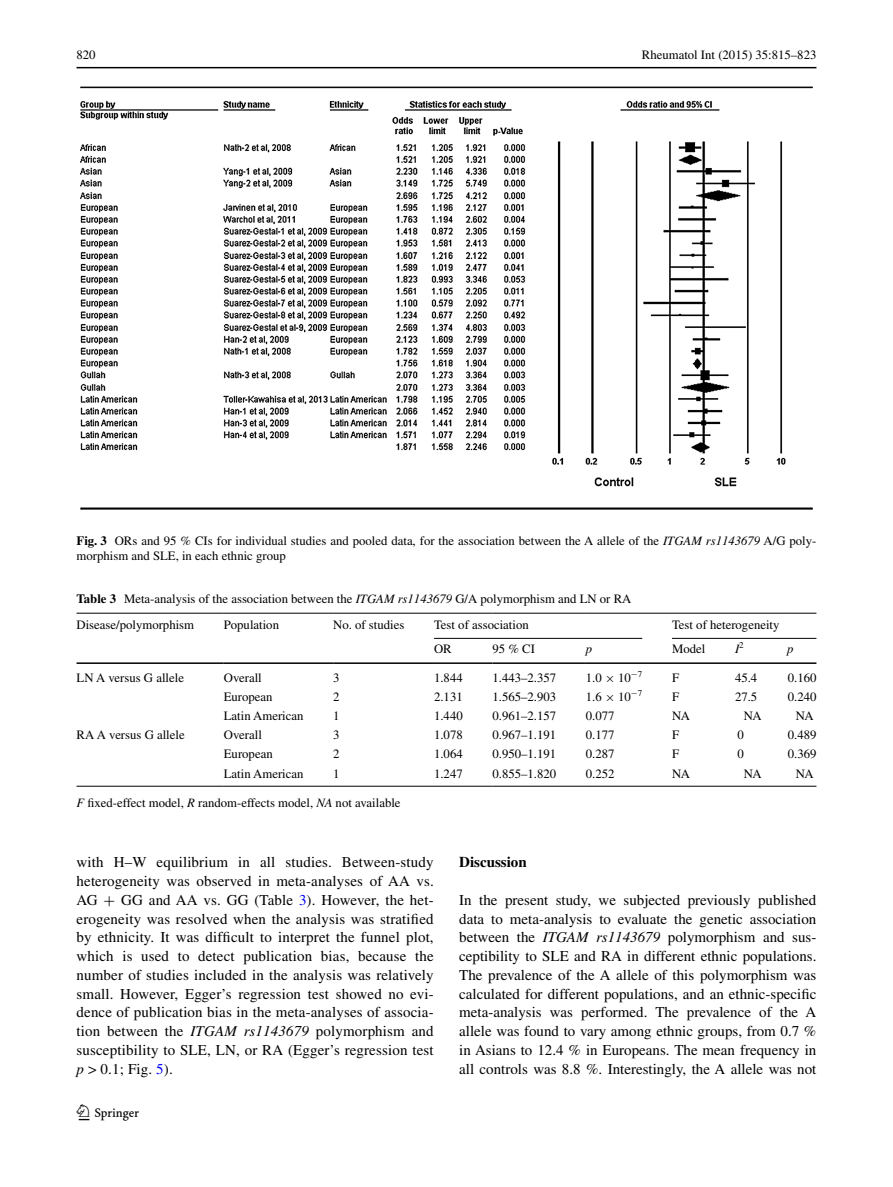
<style>
.page{position:relative;width:893px;height:1187px;background:#fff}
.page>*{position:absolute;margin:0;border:0;box-sizing:border-box;transform-origin:0 0}
.t1{font:22.5px "Springnew";color:#000}
.t2{font:15px/18.8px "Times";color:#000;text-align:justify}
.t3{font:700 15px "Times";color:#000}
.t4{font:12.75px/15px "Times";color:#000}
.t5{font:italic 12.75px "Times";color:#000}
.s1{font-weight:700}
.s2{font-style:italic}
.s3{font-family:"MTSY"}
.s4{color:#00f}
</style>
<div class="page">
<hr style="left:77px;top:67px;width:739px;height:1px;background:#000">
<img style="left:81px;top:87px;width:731px;height:422px">
<hr style="left:77px;top:612px;width:147px;height:1px;background:#000">
<hr style="left:77px;top:662px;width:147px;height:2px;background:#000">
<hr style="left:224px;top:612px;width:109px;height:1px;background:#000">
<hr style="left:224px;top:662px;width:109px;height:2px;background:#000">
<hr style="left:333px;top:612px;width:101px;height:1px;background:#000">
<hr style="left:333px;top:662px;width:101px;height:2px;background:#000">
<hr style="left:434px;top:612px;width:58px;height:1px;background:#000">
<hr style="left:492px;top:612px;width:94px;height:1px;background:#000">
<hr style="left:586px;top:612px;width:86px;height:1px;background:#000">
<hr style="left:672px;top:612px;width:63px;height:1px;background:#000">
<hr style="left:735px;top:612px;width:52px;height:1px;background:#000">
<svg style="left:787px;top:612px;width:29px;height:1px"></svg>
<hr style="left:434px;top:662px;width:58px;height:2px;background:#000">
<hr style="left:492px;top:662px;width:94px;height:2px;background:#000">
<hr style="left:586px;top:662px;width:86px;height:2px;background:#000">
<hr style="left:672px;top:662px;width:63px;height:2px;background:#000">
<hr style="left:735px;top:662px;width:52px;height:2px;background:#000">
<hr style="left:787px;top:662px;width:29px;height:2px;background:#000">
<hr style="left:77px;top:785px;width:147px;height:1px;background:#000">
<hr style="left:224px;top:785px;width:109px;height:1px;background:#000">
<hr style="left:333px;top:785px;width:101px;height:1px;background:#000">
<hr style="left:434px;top:785px;width:58px;height:1px;background:#000">
<hr style="left:492px;top:785px;width:94px;height:1px;background:#000">
<hr style="left:586px;top:785px;width:86px;height:1px;background:#000">
<hr style="left:672px;top:785px;width:63px;height:1px;background:#000">
<hr style="left:735px;top:785px;width:52px;height:1px;background:#000">
<svg style="left:787px;top:785px;width:29px;height:1px"></svg>
<hr style="left:434px;top:638px;width:208px;height:1px;background:#000">
<hr style="left:672px;top:638px;width:144px;height:1px;background:#000">
<p class="t4" style="left:77px;top:48px;width:21px">820</p>
<p class="t4" style="left:642px;top:48px;width:176px">Rheumatol Int (2015) 35:815–823</p>
<p class="t4" style="left:77px;top:533px;width:741px"><span class="s1">Fig. 3</span> ORs and 95 % CIs for individual studies and pooled data, for the association between the A allele of the <span class="s2">ITGAM rs1143679</span> A/G poly&shy;morphism and SLE, in each ethnic group</p>
<p class="t4" style="left:77px;top:591px;width:556px"><span class="s1">Table 3</span> Meta-analysis of the association between the <span class="s2">ITGAM rs1143679</span> G/A polymorphism and LN or RA</p>
<p class="t4" style="left:77px;top:616px;width:119px">Disease/polymorphism</p>
<p class="t4" style="left:224px;top:616px;width:57px">Population</p>
<p class="t4" style="left:333px;top:616px;width:73px">No. of studies</p>
<p class="t4" style="left:434px;top:616px;width:96px">Test of association</p>
<p class="t4" style="left:672px;top:616px;width:109px">Test of heterogeneity</p>
<p class="t4" style="left:434px;top:641px;width:19px">OR</p>
<p class="t4" style="left:492px;top:641px;width:44px">95 % CI</p>
<p class="t5" style="left:586px;top:642px;width:8px">p</p>
<p class="t4" style="left:672px;top:641px;width:35px">Model</p>
<p class="t5" style="left:735px;top:642px;width:10px">I<sup>2</sup></p>
<p class="t5" style="left:787px;top:642px;width:8px">p</p>
<p class="t4" style="left:77px;top:670px;width:109px">LN A versus G allele</p>
<p class="t4" style="left:224px;top:670px;width:40px">Overall</p>
<p class="t4" style="left:333px;top:670px;width:8px">3</p>
<p class="t4" style="left:434px;top:670px;width:30px">1.844</p>
<p class="t4" style="left:492px;top:670px;width:65px">1.443–2.357</p>
<p class="t4" style="left:586px;top:670px;width:58px">1.0 <span class="s3">×</span> 10<sup>−</sup><sup>7</sup></p>
<p class="t4" style="left:672px;top:670px;width:9px">F</p>
<p class="t4" style="left:735px;top:670px;width:24px">45.4</p>
<p class="t4" style="left:788px;top:670px;width:30px">0.160</p>
<p class="t4" style="left:224px;top:689px;width:50px">European</p>
<p class="t4" style="left:333px;top:689px;width:8px">2</p>
<p class="t4" style="left:434px;top:689px;width:30px">2.131</p>
<p class="t4" style="left:492px;top:689px;width:65px">1.565–2.903</p>
<p class="t4" style="left:586px;top:689px;width:58px">1.6 <span class="s3">×</span> 10<sup>−</sup><sup>7</sup></p>
<p class="t4" style="left:672px;top:689px;width:9px">F</p>
<p class="t4" style="left:735px;top:689px;width:24px">27.5</p>
<p class="t4" style="left:788px;top:689px;width:30px">0.240</p>
<p class="t4" style="left:224px;top:708px;width:81px">Latin American</p>
<p class="t4" style="left:333px;top:708px;width:8px">1</p>
<p class="t4" style="left:434px;top:708px;width:30px">1.440</p>
<p class="t4" style="left:492px;top:708px;width:65px">0.961–2.157</p>
<p class="t4" style="left:586px;top:708px;width:30px">0.077</p>
<p class="t4" style="left:672px;top:708px;width:19px">NA</p>
<p class="t4" style="left:744px;top:708px;width:19px">NA</p>
<p class="t4" style="left:796px;top:708px;width:19px">NA</p>
<p class="t4" style="left:77px;top:727px;width:110px">RA A versus G allele</p>
<p class="t4" style="left:224px;top:727px;width:40px">Overall</p>
<p class="t4" style="left:333px;top:727px;width:8px">3</p>
<p class="t4" style="left:434px;top:727px;width:30px">1.078</p>
<p class="t4" style="left:492px;top:727px;width:65px">0.967–1.191</p>
<p class="t4" style="left:586px;top:727px;width:30px">0.177</p>
<p class="t4" style="left:672px;top:727px;width:9px">F</p>
<p class="t4" style="left:737px;top:727px;width:8px">0</p>
<p class="t4" style="left:788px;top:727px;width:30px">0.489</p>
<p class="t4" style="left:224px;top:746px;width:50px">European</p>
<p class="t4" style="left:333px;top:746px;width:8px">2</p>
<p class="t4" style="left:434px;top:746px;width:30px">1.064</p>
<p class="t4" style="left:492px;top:746px;width:65px">0.950–1.191</p>
<p class="t4" style="left:586px;top:746px;width:30px">0.287</p>
<p class="t4" style="left:672px;top:746px;width:9px">F</p>
<p class="t4" style="left:737px;top:746px;width:8px">0</p>
<p class="t4" style="left:788px;top:746px;width:30px">0.369</p>
<p class="t4" style="left:224px;top:765px;width:81px">Latin American</p>
<p class="t4" style="left:333px;top:765px;width:8px">1</p>
<p class="t4" style="left:434px;top:765px;width:30px">1.247</p>
<p class="t4" style="left:492px;top:765px;width:65px">0.855–1.820</p>
<p class="t4" style="left:586px;top:765px;width:30px">0.252</p>
<p class="t4" style="left:672px;top:765px;width:19px">NA</p>
<p class="t4" style="left:744px;top:765px;width:19px">NA</p>
<p class="t4" style="left:796px;top:765px;width:19px">NA</p>
<p class="t4" style="left:77px;top:795px;width:326px"><span class="s2">F</span> fixed-effect model, <span class="s2">R</span> random-effects model, <span class="s2">NA</span> not available</p>
<p class="t2" style="left:77px;top:852px;width:359px">with H–W equilibrium in all studies. Between-study heterogeneity was observed in meta-analyses of AA vs.<br>AG <span class="s3">+</span> GG and AA vs. GG (Table <span class="s4">3</span>). However, the het&shy;erogeneity was resolved when the analysis was stratified by ethnicity. It was difficult to interpret the funnel plot, which is used to detect publication bias, because the number of studies included in the analysis was relatively small. However, Egger’s regression test showed no evi&shy;dence of publication bias in the meta-analyses of associa&shy;tion between the <span class="s2">ITGAM rs1143679</span> polymorphism and susceptibility to SLE, LN, or RA (Egger’s regression test <span class="s2">p</span> &gt; 0.1; Fig. <span class="s4">5</span>).</p>
<p class="t3" style="left:459px;top:853px;width:69px">Discussion</p>
<p class="t2" style="left:459px;top:890px;width:359px">In the present study, we subjected previously published data to meta-analysis to evaluate the genetic association between the <span class="s2">ITGAM rs1143679</span> polymorphism and sus&shy;ceptibility to SLE and RA in different ethnic populations.<br>The prevalence of the A allele of this polymorphism was calculated for different populations, and an ethnic-specific meta-analysis was performed. The prevalence of the A allele was found to vary among ethnic groups, from 0.7 % in Asians to 12.4 % in Europeans. The mean frequency in all controls was 8.8 %. Interestingly, the A allele was not</p>
<h1 class="t1" style="left:79px;top:1104px;width:62px">1 3</h1>
</div>
